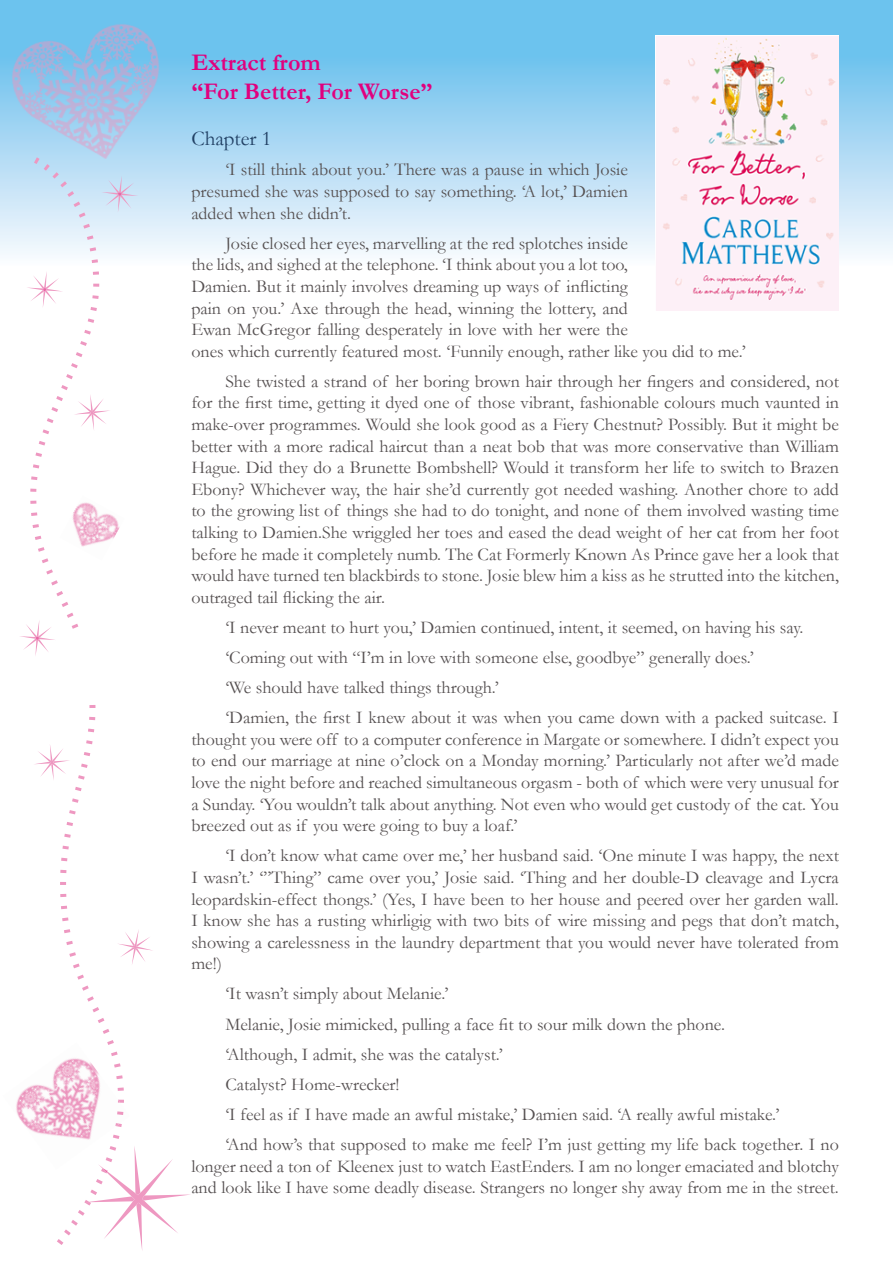
<style>
.page{position:relative;width:893px;height:1263px;background:#fff}
.page>*{position:absolute;margin:0;border:0;box-sizing:border-box;transform-origin:0 0}
.t1{font:700 24px/28.8px "Garamond";color:#e1007e}
.t2{font:21px "Garamond";color:#214064}
.t3{font:18px/21.6px "Garamond";color:#555051;text-align:justify}
</style>
<div class="page">
<svg style="left:0;top:0;width:893px;height:255px;background:#a1d6f3"></svg>
<img style="left:0;top:3px;width:182px;height:182px">
<img style="left:16px;top:1085px;width:17px;height:47px">
<svg style="left:19px;top:157px;width:119px;height:499px"></svg>
<svg style="left:33px;top:705px;width:157px;height:546px"></svg>
<img style="left:656px;top:35px;width:183px;height:275px">
<h1 class="t1" style="left:191px;top:48px;width:243px">Extract from<br>“For Better, For Worse”</h1>
<p class="t2" style="left:191px;top:125px;width:82px">Chapter 1</p>
<p class="t3" style="left:191px;top:158px;width:438px;text-indent:34px">‘I still think about you.’ There was a pause in which Josie presumed she was supposed to say something. ‘A lot,’ Damien added when she didn’t.</p>
<p class="t3" style="left:191px;top:232px;width:556px;text-align:left;text-indent:34px">Josie closed her eyes, marvelling at the red splotches inside<br>the lids, and sighed at the telephone. ‘I think about you a lot too,<br>Damien. But it mainly involves dreaming up ways of inflicting<br>pain on you.’ Axe through the head, winning the lottery, and<br>Ewan McGregor falling desperately in love with her were the<br>ones which currently featured most. ‘Funnily enough, rather like you did to me.’</p>
<p class="t3" style="left:191px;top:370px;width:649px;text-indent:34px">She twisted a strand of her boring brown hair through her fingers and considered, not for the first time, getting it dyed one of those vibrant, fashionable colours much vaunted in make-over programmes. Would she look good as a Fiery Chestnut? Possibly. But it might be better with a more radical haircut than a neat bob that was more conservative than William Hague. Did they do a Brunette Bombshell? Would it transform her life to switch to Brazen Ebony? Whichever way, the hair she’d currently got needed washing. Another chore to add to the growing list of things she had to do tonight, and none of them involved wasting time talking to Damien.She wriggled her toes and eased the dead weight of her cat from her foot before he made it completely numb. The Cat Formerly Known As Prince gave her a look that would have turned ten blackbirds to stone. Josie blew him a kiss as he strutted into the kitchen, outraged tail flicking the air.</p>
<p class="t3" style="left:225px;top:612px;width:615px;line-height:30.2px;text-align:left">‘I never meant to hurt you,’ Damien continued, intent, it seemed, on having his say. ‘Coming out with “I’m in love with someone else, goodbye” generally does.’<br>‘We should have talked things through.’<br>‘Damien, the first I knew about it was when you came down with a packed suitcase. I</p>
<p class="t3" style="left:191px;top:728px;width:649px">thought you were off to a computer conference in Margate or somewhere. I didn’t expect you to end our marriage at nine o’clock on a Monday morning.’ Particularly not after we’d made love the night before and reached simultaneous orgasm - both of which were very unusual for a Sunday. ‘You wouldn’t talk about anything. Not even who would get custody of the cat. You breezed out as if you were going to buy a loaf.’</p>
<p class="t3" style="left:191px;top:844px;width:649px;text-indent:34px">‘I don’t know what came over me,’ her husband said. ‘One minute I was happy, the next I wasn’t.’ ‘”Thing” came over you,’ Josie said. ‘Thing and her double-D cleavage and Lycra leopardskin-effect thongs.’ (Yes, I have been to her house and peered over her garden wall.<br>I know she has a rusting whirligig with two bits of wire missing and pegs that don’t match, showing a carelessness in the laundry department that you would never have tolerated from me!)</p>
<p class="t3" style="left:225px;top:978px;width:615px;line-height:30.2px;text-align:left">‘It wasn’t simply about Melanie.’<br>Melanie, Josie mimicked, pulling a face fit to sour milk down the phone.<br>‘Although, I admit, she was the catalyst.’<br>Catalyst? Home-wrecker!<br>‘I feel as if I have made an awful mistake,’ Damien said. ‘A really awful mistake.’<br>‘And how’s that supposed to make me feel? I’m just getting my life back together. I no</p>
<p class="t3" style="left:191px;top:1155px;width:649px">longer need a ton of Kleenex just to watch EastEnders. I am no longer emaciated and blotchy and look like I have some deadly disease. Strangers no longer shy away from me in the street.</p>
</div>
